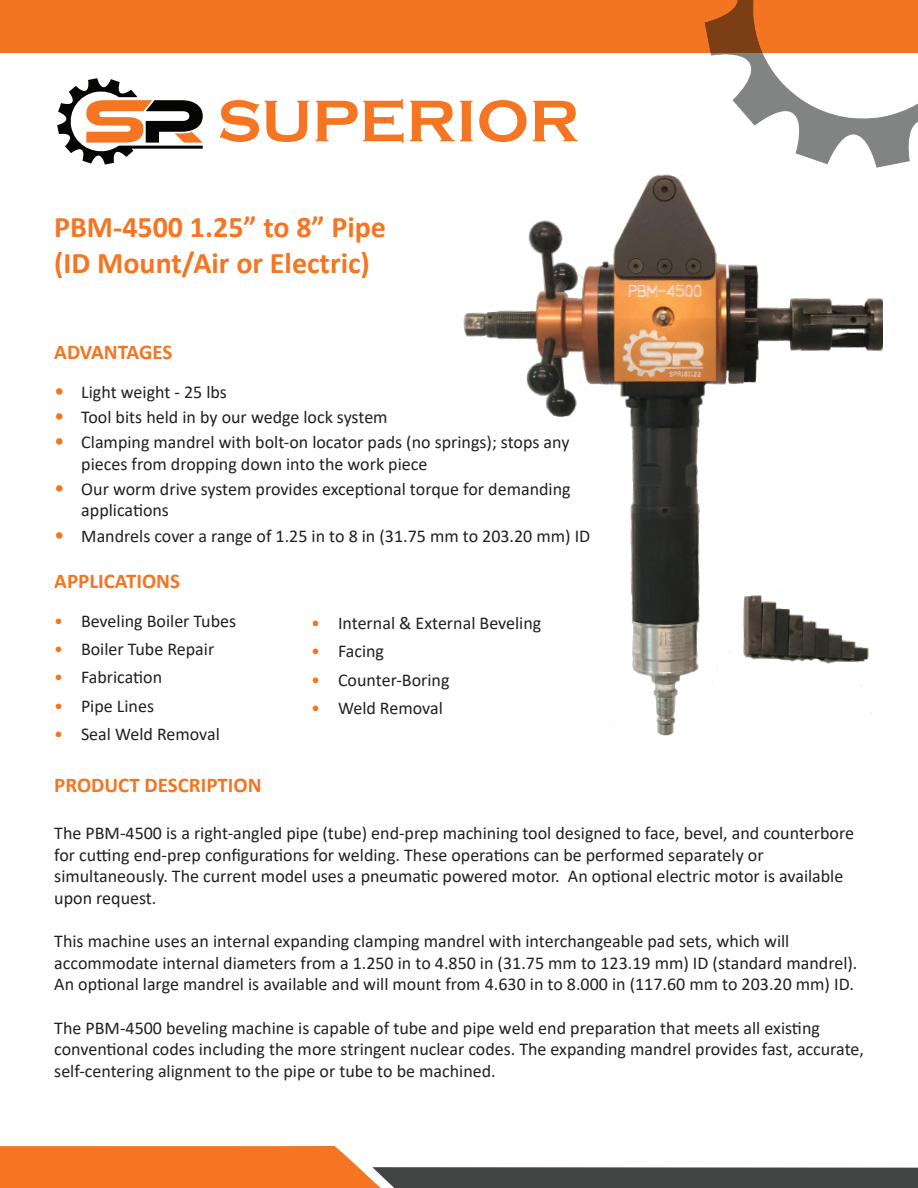
<style>
.page{position:relative;width:918px;height:1188px;background:#fff}
.page>*{position:absolute;margin:0;border:0;box-sizing:border-box;transform-origin:0 0}
.t1{font:700 60.75px "Copperplate Gothic";color:#f57523}
.t2{font:700 30px "Calibri";color:#f57523}
.t3{font:700 21px "Calibri";color:#f47521}
.t4{font:18px/21.6px "Calibri";color:#231f20}
.s1{font-size:21px;color:#f47521}
.s2{color:#f47521}
</style>
<div class="page">
<svg style="left:0;top:1146px;width:918px;height:42px"></svg>
<svg style="left:57px;top:78px;width:146px;height:87px"></svg>
<div style="left:0;top:0;width:918px;height:53px;background:#f47521"></div>
<img style="left:463px;top:167px;width:420px;height:569px">
<img style="left:704px;top:0;width:214px;height:167px">
<p class="t1" style="left:217px;top:88px;width:364px">SUPERIOR</p>
<p class="t2" style="left:54px;top:205px;width:333px">PBM-4500 1.25” to 8” Pipe</p>
<p class="t2" style="left:54px;top:241px;width:317px">(ID Mount/Air or Electric)</p>
<p class="t3" style="left:54px;top:337px;width:120px">ADVANTAGES</p>
<p class="t4" style="left:54px;top:380px;width:174px"><span class="s1">•</span> Light weight - 25 lbs</p>
<p class="t4" style="left:54px;top:406px;width:335px"><span class="s1">•</span> Tool bits held in by our wedge lock system</p>
<p class="t4" style="left:81px;top:431px;width:490px;text-indent:-27px"><span class="s1">•</span> Clamping mandrel with bolt-on locator pads (no springs); stops any pieces from dropping down into the work piece</p>
<p class="t4" style="left:81px;top:478px;width:491px;text-indent:-27px"><span class="s1">•</span> Our worm drive system provides exceptional torque for demanding applications</p>
<p class="t4" style="left:54px;top:524px;width:538px"><span class="s1">•</span> Mandrels cover a range of 1.25 in to 8 in (31.75 mm to 203.20 mm) ID</p>
<p class="t3" style="left:54px;top:567px;width:127px">APPLICATIONS</p>
<p class="t4" style="left:54px;top:610px;width:184px"><span class="s2">•</span> Beveling Boiler Tubes</p>
<p class="t4" style="left:54px;top:638px;width:162px"><span class="s2">•</span> Boiler Tube Repair</p>
<p class="t4" style="left:54px;top:666px;width:110px"><span class="s2">•</span> Fabrication</p>
<p class="t4" style="left:54px;top:695px;width:102px"><span class="s2">•</span> Pipe Lines</p>
<p class="t4" style="left:54px;top:723px;width:167px"><span class="s2">•</span> Seal Weld Removal</p>
<p class="t4" style="left:311px;top:612px;width:232px"><span class="s2">•</span> Internal &amp; External Beveling</p>
<p class="t4" style="left:311px;top:640px;width:75px"><span class="s2">•</span> Facing</p>
<p class="t4" style="left:311px;top:668px;width:140px"><span class="s2">•</span> Counter-Boring</p>
<p class="t4" style="left:311px;top:697px;width:133px"><span class="s2">•</span> Weld Removal</p>
<p class="t3" style="left:54px;top:771px;width:209px">PRODUCT DESCRIPTION</p>
<p class="t4" style="left:54px;top:822px;width:801px">The PBM-4500 is a right-angled pipe (tube) end-prep machining tool designed to face, bevel, and counterbore for cutting end-prep configurations for welding. These operations can be performed separately or simultaneously. The current model uses a pneumatic powered motor. An optional electric motor is available upon request.</p>
<p class="t4" style="left:54px;top:930px;width:805px">This machine uses an internal expanding clamping mandrel with interchangeable pad sets, which will accommodate internal diameters from a 1.250 in to 4.850 in (31.75 mm to 123.19 mm) ID (standard mandrel).<br>An optional large mandrel is available and will mount from 4.630 in to 8.000 in (117.60 mm to 203.20 mm) ID.</p>
<p class="t4" style="left:54px;top:1016px;width:811px">The PBM-4500 beveling machine is capable of tube and pipe weld end preparation that meets all existing conventional codes including the more stringent nuclear codes. The expanding mandrel provides fast, accurate, self-centering alignment to the pipe or tube to be machined.</p>
</div>
